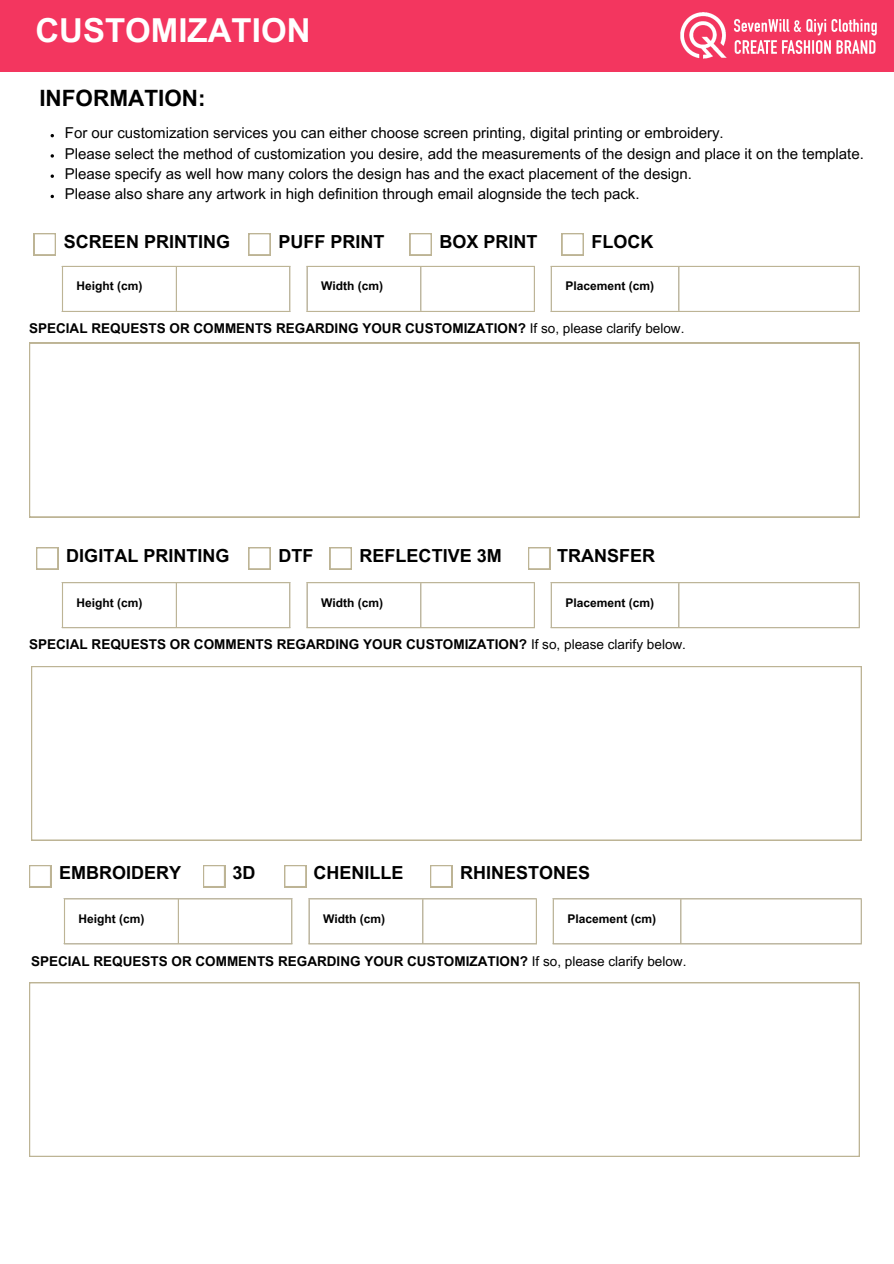
<style>
.page{position:relative;width:894px;height:1264px;background:#fff}
.page>*{position:absolute;margin:0;border:0;box-sizing:border-box;transform-origin:0 0}
.t1{font:700 33px "Arial MT Pro";color:#fff}
.t2{font:700 22.5px "Arial MT Pro";color:#000}
.t3{font:700 18px "Arial MT Pro";color:#000}
.t4{font:15px/20.2px "Arial MT Pro";color:#000}
.t5{font:700 13.5px "Arial MT Pro";color:#000}
.t6{font:700 12px "Arial MT Pro";color:#000}
.s1{font-weight:400}
</style>
<div class="page">
<div style="left:0;top:0;width:893px;height:71px;background:#f3365f"></div>
<svg style="left:51px;top:154px;width:3px;height:4px"></svg>
<svg style="left:51px;top:174px;width:3px;height:4px"></svg>
<hr style="left:62px;top:267px;width:1px;height:44px;background:#bdb495">
<hr style="left:176px;top:267px;width:1px;height:44px;background:#bdb495">
<hr style="left:289px;top:267px;width:1px;height:44px;background:#bdb495">
<hr style="left:62px;top:266px;width:228px;height:1px;background:#bdb495">
<hr style="left:62px;top:311px;width:228px;height:1px;background:#bdb495">
<svg style="left:29px;top:343px;width:830px;height:174px"></svg>
<hr style="left:306px;top:267px;width:1px;height:44px;background:#bdb495">
<hr style="left:420px;top:267px;width:1px;height:44px;background:#bdb495">
<hr style="left:533px;top:267px;width:1px;height:44px;background:#bdb495">
<hr style="left:306px;top:266px;width:228px;height:1px;background:#bdb495">
<hr style="left:306px;top:311px;width:228px;height:1px;background:#bdb495">
<hr style="left:550px;top:267px;width:1px;height:44px;background:#bdb495">
<hr style="left:678px;top:267px;width:1px;height:44px;background:#bdb495">
<hr style="left:858px;top:267px;width:1px;height:44px;background:#bdb495">
<hr style="left:550px;top:266px;width:309px;height:1px;background:#bdb495">
<hr style="left:550px;top:311px;width:309px;height:1px;background:#bdb495">
<svg style="left:31px;top:666px;width:830px;height:174px"></svg>
<svg style="left:29px;top:982px;width:830px;height:174px"></svg>
<hr style="left:62px;top:583px;width:1px;height:44px;background:#bdb495">
<hr style="left:176px;top:583px;width:1px;height:44px;background:#bdb495">
<hr style="left:289px;top:583px;width:1px;height:44px;background:#bdb495">
<hr style="left:62px;top:582px;width:228px;height:1px;background:#bdb495">
<hr style="left:62px;top:627px;width:228px;height:1px;background:#bdb495">
<hr style="left:306px;top:583px;width:1px;height:44px;background:#bdb495">
<hr style="left:420px;top:583px;width:1px;height:44px;background:#bdb495">
<hr style="left:533px;top:583px;width:1px;height:44px;background:#bdb495">
<hr style="left:306px;top:582px;width:228px;height:1px;background:#bdb495">
<hr style="left:306px;top:627px;width:228px;height:1px;background:#bdb495">
<hr style="left:550px;top:583px;width:1px;height:44px;background:#bdb495">
<hr style="left:678px;top:583px;width:1px;height:44px;background:#bdb495">
<hr style="left:858px;top:583px;width:1px;height:44px;background:#bdb495">
<hr style="left:550px;top:582px;width:309px;height:1px;background:#bdb495">
<hr style="left:550px;top:627px;width:309px;height:1px;background:#bdb495">
<hr style="left:64px;top:899px;width:1px;height:44px;background:#bdb495">
<hr style="left:178px;top:899px;width:1px;height:44px;background:#bdb495">
<hr style="left:291px;top:899px;width:1px;height:44px;background:#bdb495">
<hr style="left:64px;top:898px;width:228px;height:1px;background:#bdb495">
<hr style="left:64px;top:943px;width:228px;height:1px;background:#bdb495">
<hr style="left:308px;top:899px;width:1px;height:44px;background:#bdb495">
<hr style="left:422px;top:899px;width:1px;height:44px;background:#bdb495">
<hr style="left:535px;top:899px;width:1px;height:44px;background:#bdb495">
<hr style="left:308px;top:898px;width:228px;height:1px;background:#bdb495">
<hr style="left:308px;top:943px;width:228px;height:1px;background:#bdb495">
<hr style="left:552px;top:899px;width:1px;height:44px;background:#bdb495">
<hr style="left:680px;top:899px;width:1px;height:44px;background:#bdb495">
<hr style="left:860px;top:899px;width:1px;height:44px;background:#bdb495">
<hr style="left:552px;top:898px;width:309px;height:1px;background:#bdb495">
<hr style="left:552px;top:943px;width:309px;height:1px;background:#bdb495">
<svg style="left:34px;top:233px;width:22px;height:22px"></svg>
<svg style="left:36px;top:547px;width:22px;height:22px"></svg>
<svg style="left:29px;top:865px;width:22px;height:22px"></svg>
<svg style="left:248px;top:233px;width:22px;height:22px"></svg>
<svg style="left:409px;top:233px;width:22px;height:22px"></svg>
<svg style="left:561px;top:233px;width:22px;height:22px"></svg>
<svg style="left:248px;top:547px;width:22px;height:22px"></svg>
<svg style="left:329px;top:547px;width:22px;height:22px"></svg>
<svg style="left:528px;top:547px;width:22px;height:22px"></svg>
<svg style="left:203px;top:865px;width:22px;height:22px"></svg>
<svg style="left:284px;top:865px;width:22px;height:22px"></svg>
<svg style="left:430px;top:865px;width:22px;height:22px"></svg>
<img style="left:680px;top:12px;width:197px;height:47px">
<h1 class="t1" style="left:35px;top:18px;width:276px">CUSTOMIZATION</h1>
<h2 class="t2" style="left:39px;top:90px;width:168px">INFORMATION:</h2>
<p class="t4" style="left:65px;top:125px;width:800px">For our customization services you can either choose screen printing, digital printing or embroidery.<br>Please select the method of customization you desire, add the measurements of the design and place it on the template.<br>Please specify as well how many colors the design has and the exact placement of the design.<br>Please also share any artwork in high definition through email alognside the tech pack.</p>
<p class="t3" style="left:64px;top:234px;width:168px">SCREEN PRINTING</p>
<p class="t3" style="left:278px;top:234px;width:108px">PUFF PRINT</p>
<p class="t3" style="left:439px;top:234px;width:100px">BOX PRINT</p>
<p class="t3" style="left:591px;top:234px;width:63px">FLOCK</p>
<p class="t6" style="left:77px;top:282px;width:68px">Height (cm)</p>
<p class="t5" style="left:29px;top:323px;width:656px">SPECIAL REQUESTS OR COMMENTS REGARDING YOUR CUSTOMIZATION? <span class="s1">If so, please clarify below.</span></p>
<p class="t6" style="left:321px;top:282px;width:63px">Width (cm)</p>
<p class="t6" style="left:565px;top:282px;width:90px">Placement (cm)</p>
<p class="t3" style="left:66px;top:548px;width:165px">DIGITAL PRINTING</p>
<p class="t3" style="left:278px;top:548px;width:36px">DTF</p>
<p class="t3" style="left:359px;top:548px;width:144px">REFLECTIVE 3M</p>
<p class="t3" style="left:557px;top:548px;width:99px">TRANSFER</p>
<p class="t6" style="left:77px;top:598px;width:68px">Height (cm)</p>
<p class="t6" style="left:321px;top:598px;width:63px">Width (cm)</p>
<p class="t6" style="left:565px;top:598px;width:90px">Placement (cm)</p>
<p class="t5" style="left:29px;top:639px;width:658px">SPECIAL REQUESTS OR COMMENTS REGARDING YOUR CUSTOMIZATION? <span class="s1">If so, please clarify below.</span></p>
<p class="t3" style="left:59px;top:866px;width:124px">EMBROIDERY</p>
<p class="t3" style="left:232px;top:866px;width:25px">3D</p>
<p class="t3" style="left:313px;top:866px;width:92px">CHENILLE</p>
<p class="t3" style="left:460px;top:866px;width:132px">RHINESTONES</p>
<p class="t6" style="left:79px;top:914px;width:68px">Height (cm)</p>
<p class="t6" style="left:323px;top:914px;width:63px">Width (cm)</p>
<p class="t6" style="left:567px;top:914px;width:90px">Placement (cm)</p>
<p class="t5" style="left:31px;top:955px;width:656px">SPECIAL REQUESTS OR COMMENTS REGARDING YOUR CUSTOMIZATION? <span class="s1">If so, please clarify below.</span></p>
</div>
